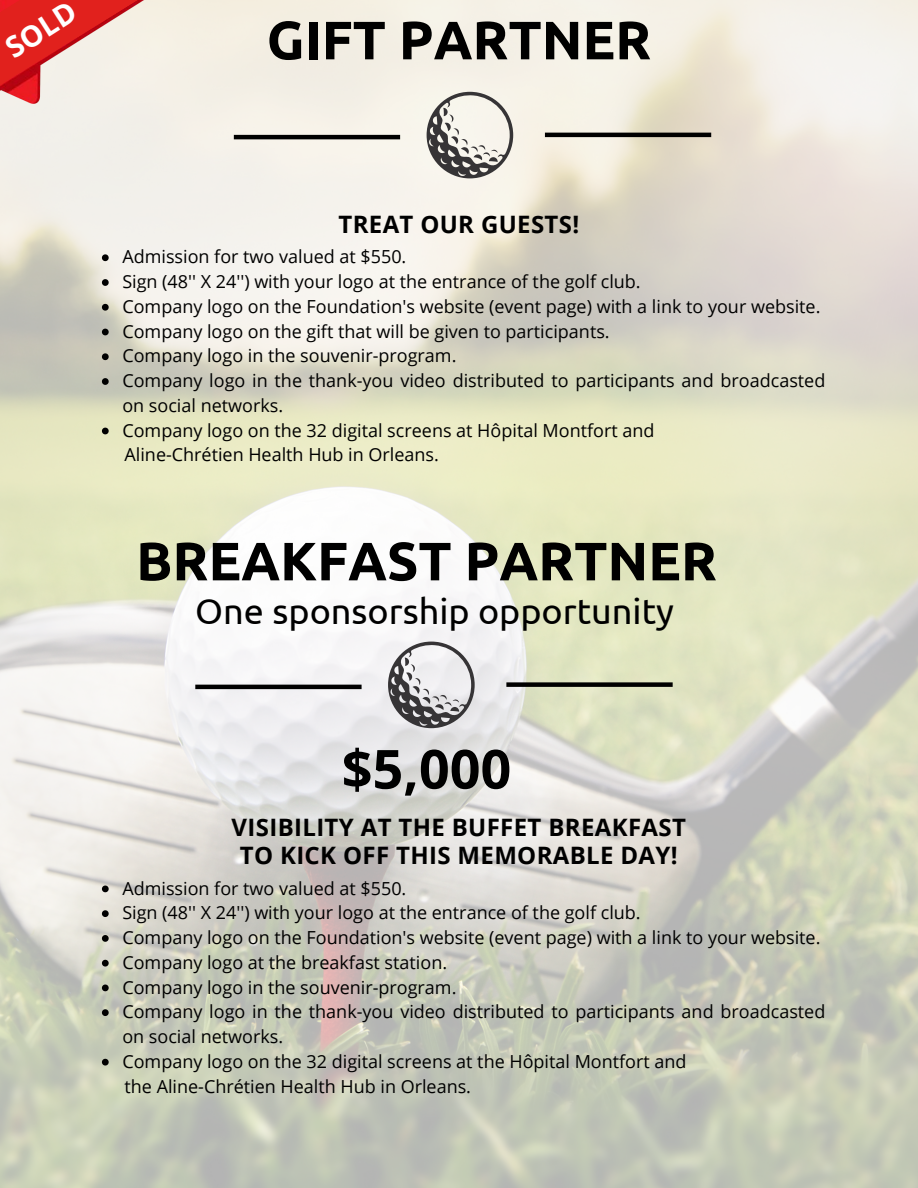
<style>
.page{position:relative;width:918px;height:1188px;background:#fff}
.page>*{position:absolute;margin:0;border:0;box-sizing:border-box;transform-origin:0 0}
.t1{font:700 54px "Ubuntu";color:#000}
.t2{font:700 54px "Open Sans";color:#000}
.t3{font:36px "Ubuntu";color:#000}
.t4{font:700 29.25px "Open Sans";color:#fff}
.t5{font:700 24px/28.2px "Open Sans";letter-spacing:.015em;color:#000;text-align:center}
.t6{font:18px/24.8px "Open Sans";color:#000}
</style>
<div class="page">
<img style="left:0;top:0;width:918px;height:1188px">
<hr style="left:234px;top:135px;width:166px;height:4px;background:#000">
<svg style="left:427px;top:92px;width:86px;height:86px;background:#bdbbb5"></svg>
<hr style="left:545px;top:133px;width:166px;height:4px;background:#000">
<svg style="left:102px;top:254px;width:7px;height:7px"></svg>
<svg style="left:102px;top:279px;width:7px;height:7px"></svg>
<svg style="left:102px;top:304px;width:7px;height:7px"></svg>
<svg style="left:102px;top:329px;width:7px;height:6px"></svg>
<svg style="left:102px;top:353px;width:7px;height:7px"></svg>
<svg style="left:102px;top:378px;width:7px;height:7px"></svg>
<svg style="left:102px;top:428px;width:7px;height:6px"></svg>
<svg style="left:102px;top:886px;width:7px;height:6px"></svg>
<svg style="left:102px;top:910px;width:7px;height:7px"></svg>
<svg style="left:102px;top:935px;width:7px;height:7px"></svg>
<svg style="left:102px;top:960px;width:7px;height:7px"></svg>
<svg style="left:102px;top:985px;width:7px;height:6px"></svg>
<svg style="left:102px;top:1009px;width:7px;height:7px"></svg>
<svg style="left:102px;top:1059px;width:7px;height:7px"></svg>
<hr style="left:195px;top:685px;width:167px;height:4px;background:#000">
<svg style="left:388px;top:642px;width:87px;height:86px"></svg>
<div style="left:506px;top:682px;width:167px;height:5px;background:#000"></div>
<div style="left:0;top:0;width:163px;height:103px;background:#f5f0e7"></div>
<svg style="left:0;top:0;width:146px;height:97px;background:#e7847f"></svg>
<p class="t4" style="left:-3px;top:33px;width:79px;rotate:-33deg">SOLD</p>
<h4 class="t1" style="left:267px;top:9px;width:386px">GIFT PARTNER</h4>
<p class="t5" style="left:338px;top:210px;width:242px">TREAT OUR GUESTS!</p>
<h1 class="t6" style="left:122px;top:244px;width:286px">Admission for two valued at $550.</h1>
<p class="t6" style="left:122px;top:269px;width:520px">Sign (48'' X 24'') with your logo at the entrance of the golf club.</p>
<h5 class="t6" style="left:122px;top:294px;width:700px">Company logo on the Foundation's website (event page) with a link to your website.</h5>
<p class="t6" style="left:122px;top:318px;width:489px">Company logo on the gift that will be given to participants.</p>
<p class="t6" style="left:122px;top:343px;width:336px">Company logo in the souvenir-program.</p>
<p class="t6" style="left:122px;top:368px;width:705px">Company logo in the thank-you video distributed to participants and broadcasted on social networks.</p>
<p class="t6" style="left:122px;top:417px;width:534px">Company logo on the 32 digital screens at Hôpital Montfort and</p>
<p class="t6" style="left:125px;top:442px;width:316px">Aline-Chrétien Health Hub in Orleans.</p>
<p class="t1" style="left:136px;top:530px;width:582px">BREAKFAST PARTNER</p>
<p class="t3" style="left:195px;top:591px;width:480px">One sponsorship opportunity</p>
<p class="t2" style="left:342px;top:731px;width:171px">$5,000</p>
<p class="t5" style="left:232px;top:813px;width:456px">VISIBILITY AT THE BUFFET BREAKFAST<br>TO KICK OFF THIS MEMORABLE DAY!</p>
<p class="t6" style="left:122px;top:875px;width:286px">Admission for two valued at $550.</p>
<p class="t6" style="left:122px;top:900px;width:520px">Sign (48'' X 24'') with your logo at the entrance of the golf club.</p>
<h1 class="t6" style="left:122px;top:925px;width:700px">Company logo on the Foundation's website (event page) with a link to your website.</h1>
<h3 class="t6" style="left:122px;top:949px;width:326px">Company logo at the breakfast station.</h3>
<p class="t6" style="left:122px;top:974px;width:336px">Company logo in the souvenir-program.</p>
<h2 class="t6" style="left:122px;top:999px;width:705px">Company logo in the thank-you video distributed to participants and broadcasted on social networks.</h2>
<h5 class="t6" style="left:122px;top:1048px;width:566px">Company logo on the 32 digital screens at the Hôpital Montfort and</h5>
<p class="t6" style="left:125px;top:1073px;width:348px">the Aline-Chrétien Health Hub in Orleans.</p>
</div>
